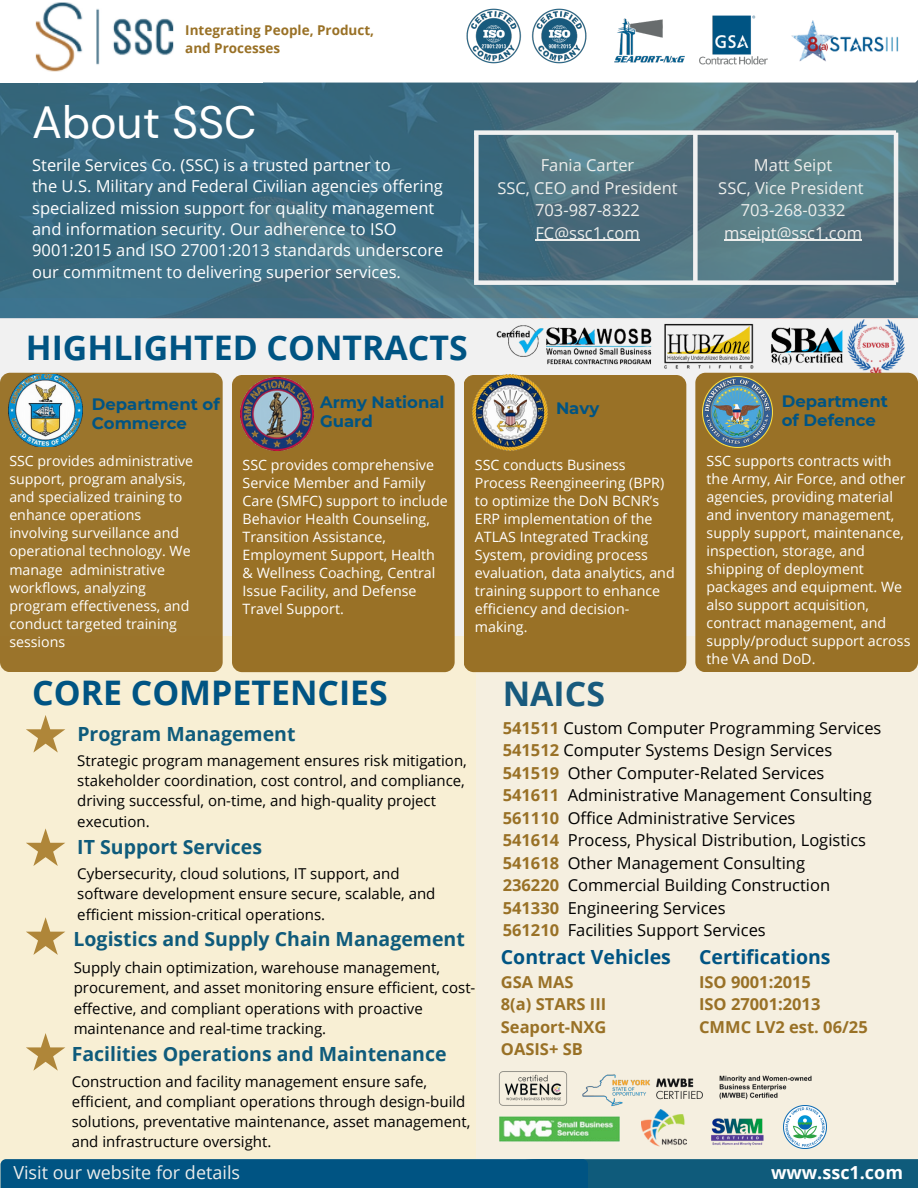
<style>
.page{position:relative;width:918px;height:1188px;background:#f8efd4}
.page>*{position:absolute;margin:0;border:0;box-sizing:border-box;transform-origin:0 0}
.t1{font:45px "DM Sans";color:#fff}
.t2{font:700 33.9px "Open Sans";color:#005483}
.t3{font:700 33.9px "Open Sans";color:#185a7d}
.t4{font:700 19.5px "Open Sans";color:#0f5b7b}
.t5{font:700 19.5px "Open Sans";color:#005483}
.t6{font:18px "Open Sans";color:#edeeec}
.t7{font:700 18px "Open Sans";color:#fff}
.t8{font:600 16.95px/20.1px "Montserrat";color:#fff}
.t9{font:16.5px/22.5px "Open Sans";color:#000}
.t10{font:16.5px/21.3px "Open Sans";color:#fff}
.t11{font:16.5px/22.5px "Open Sans";color:#edeeec;text-align:center}
.t12{font:700 16.5px/22.5px "Open Sans";color:#997126}
.t13{font:700 16.5px/19.2px "Montserrat";color:#005483}
.t14{font:15px/20.2px "Open Sans";color:#000}
.t15{font:14.25px/18px "Open Sans";color:#fff}
.t16{font:700 13.5px/18px "Open Sans";color:#997126}
.t17{font:11.25px/14.1px "Red Hat Display";color:#fff}
.s1{font-weight:700;color:#997126}
</style>
<div class="page">
<div style="left:0;top:298px;width:918px;height:338px;background:#f1f1f1"></div>
<div style="left:0;top:373px;width:223px;height:299px;background:#997126;border-radius:10px"></div>
<img style="left:0;top:83px;width:918px;height:236px">
<div style="left:0;top:0;width:918px;height:83px;background:#fff"></div>
<img style="left:35px;top:2px;width:139px;height:70px">
<div style="left:476px;top:624px;width:442px;height:559px;background:#f5efe0"></div>
<div style="left:461px;top:1159px;width:457px;height:29px;background:#0f5b7b"></div>
<div style="left:0;top:1159px;width:588px;height:29px;background:#005483"></div>
<img style="left:466px;top:8px;width:121px;height:56px">
<img style="left:614px;top:15px;width:154px;height:50px">
<img style="left:791px;top:20px;width:108px;height:42px">
<img style="left:9px;top:375px;width:74px;height:72px">
<hr style="left:724px;top:240px;width:138px;height:1px;background:#edeeec">
<div style="left:232px;top:375px;width:223px;height:297px;background:#997126;border-radius:10px"></div>
<div style="left:464px;top:375px;width:222px;height:297px;background:#997126;border-radius:10px"></div>
<div style="left:695px;top:373px;width:223px;height:299px;background:#997126"></div>
<div style="left:474px;top:130px;width:422px;height:5px;background:#f1f1f1"></div>
<div style="left:474px;top:280px;width:422px;height:5px;background:#f1f1f1"></div>
<img style="left:473px;top:375px;width:75px;height:75px">
<img style="left:240px;top:377px;width:73px;height:73px">
<img style="left:499px;top:1071px;width:68px;height:35px">
<img style="left:575px;top:1074px;width:189px;height:72px">
<img style="left:641px;top:1110px;width:45px;height:37px">
<img style="left:499px;top:1116px;width:121px;height:25px">
<img style="left:711px;top:1074px;width:101px;height:34px">
<img style="left:784px;top:1105px;width:42px;height:43px">
<svg style="left:26px;top:828px;width:39px;height:38px"></svg>
<svg style="left:26px;top:715px;width:39px;height:38px"></svg>
<svg style="left:26px;top:917px;width:39px;height:38px"></svg>
<svg style="left:26px;top:1033px;width:39px;height:38px"></svg>
<img style="left:702px;top:376px;width:71px;height:71px">
<img style="left:496px;top:325px;width:156px;height:40px">
<img style="left:664px;top:323px;width:101px;height:51px">
<img style="left:770px;top:311px;width:73px;height:74px">
<img style="left:848px;top:320px;width:56px;height:53px">
<hr style="left:535px;top:240px;width:105px;height:1px;background:#edeeec">
<div style="left:693px;top:133px;width:5px;height:150px;background:#f1f1f1"></div>
<div style="left:474px;top:133px;width:5px;height:150px;background:#f1f1f1"></div>
<hr style="left:894px;top:133px;width:4px;height:149px;background:#f1f1f1">
<p class="t16" style="left:185px;top:21px;width:190px">Integrating People, Product, and Processes</p>
<p class="t1" style="left:32px;top:93px;width:226px">About SSC</p>
<h5 class="t10" style="left:32px;top:154px;width:413px">Sterile Services Co. (SSC) is a trusted partner to<br>the U.S. Military and Federal Civilian agencies offering specialized mission support for quality management and information security. Our adherence to ISO 9001:2015 and ISO 27001:2013 standards underscore our commitment to delivering superior services.</h5>
<h2 class="t2" style="left:26px;top:324px;width:443px">HIGHLIGHTED CONTRACTS</h2>
<p class="t11" style="left:497px;top:154px;width:182px">Fania Carter<br>SSC, CEO and President<br>703-987-8322<br>FC@ssc1.com</p>
<p class="t11" style="left:718px;top:154px;width:147px">Matt Seipt<br>SSC, Vice President<br>703-268-0332</p>
<p class="t11" style="left:724px;top:221px;width:139px">mseipt@ssc1.com</p>
<p class="t13" style="left:320px;top:392px;width:126px">Army National<br>Guard</p>
<h5 class="t13" style="left:556px;top:399px;width:45px">Navy</h5>
<p class="t15" style="left:243px;top:455px;width:207px">SSC provides comprehensive<br>Service Member and Family<br>Care (SMFC) support to include<br>Behavior Health Counseling,<br>Transition Assistance,<br>Employment Support, Health &amp; Wellness Coaching, Central<br>Issue Facility, and Defense<br>Travel Support.</p>
<p class="t15" style="left:475px;top:455px;width:201px">SSC conducts Business<br>Process Reengineering (BPR) to optimize the DoN BCNR’s<br>ERP implementation of the<br>ATLAS Integrated Tracking<br>System, providing process evaluation, data analytics, and training support to enhance efficiency and decision&shy;making.</p>
<h5 class="t15" style="left:707px;top:451px;width:205px">SSC supports contracts with the Army, Air Force, and other agencies, providing material and inventory management, supply support, maintenance, inspection, storage, and shipping of deployment packages and equipment. We also support acquisition, contract management, and supply/product support across the VA and DoD.</h5>
<p class="t13" style="left:782px;top:392px;width:108px">Department of Defence</p>
<h1 class="t13" style="left:92px;top:395px;width:129px">Department of<br>Commerce</h1>
<p class="t15" style="left:9px;top:451px;width:185px">SSC provides administrative support, program analysis, and specialized training to enhance operations involving surveillance and operational technology. We manage administrative workflows, analyzing program effectiveness, and conduct targeted training sessions</p>
<p class="t2" style="left:32px;top:669px;width:357px">CORE COMPETENCIES</p>
<h3 class="t8" style="left:269px;top:473px;width:97px">Consulting<br>Expertise</h3>
<p class="t8" style="left:483px;top:479px;width:104px">Advanced<br>Technology</p>
<p class="t8" style="left:714px;top:484px;width:107px">Rapid Value<br>Creation</p>
<p class="t17" style="left:266px;top:525px;width:157px">We are committed to providing</p>
<p class="t17" style="left:266px;top:553px;width:152px">help create a better tomorrow for everyone.</p>
<p class="t17" style="left:711px;top:525px;width:157px">We are committed to providing innovative solutions that will</p>
<p class="t17" style="left:711px;top:568px;width:68px">for everyone.</p>
<p class="t17" style="left:499px;top:531px;width:157px">We are committed to providing innovative solutions that will help create a better tomorrow for everyone.</p>
<p class="t3" style="left:503px;top:669px;width:104px">NAICS</p>
<p class="t9" style="left:503px;top:716px;width:380px"><span class="s1">541511</span> Custom Computer Programming Services <span class="s1">541512</span> Computer Systems Design Services <span class="s1">541519</span> Other Computer-Related Services <span class="s1">541611</span> Administrative Management Consulting <span class="s1">561110</span> Office Administrative Services<br><span class="s1">541614</span> Process, Physical Distribution, Logistics <span class="s1">541618</span> Other Management Consulting<br><span class="s1">236220</span> Commercial Building Construction <span class="s1">541330</span> Engineering Services<br><span class="s1">561210</span></p>
<h6 class="t4" style="left:77px;top:720px;width:220px">Program Management</h6>
<h6 class="t14" style="left:77px;top:750px;width:391px">Strategic program management ensures risk mitigation, stakeholder coordination, cost control, and compliance, driving successful, on-time, and high-quality project execution.</h6>
<p class="t4" style="left:77px;top:833px;width:186px">IT Support Services</p>
<p class="t14" style="left:77px;top:863px;width:360px">Cybersecurity, cloud solutions, IT support, and software development ensure secure, scalable, and efficient mission-critical operations.</p>
<h5 class="t9" style="left:568px;top:919px;width:200px">Facilities Support Services</h5>
<p class="t5" style="left:501px;top:944px;width:172px">Contract Vehicles</p>
<p class="t12" style="left:501px;top:970px;width:107px">GSA MAS<br>8(a) STARS III<br>Seaport-NXG<br>OASIS+ SB</p>
<h6 class="t4" style="left:74px;top:925px;width:393px">Logistics and Supply Chain Management</h6>
<p class="t14" style="left:74px;top:957px;width:403px">Supply chain optimization, warehouse management, procurement, and asset monitoring ensure efficient, cost&shy;effective, and compliant operations with proactive maintenance and real-time tracking.</p>
<p class="t5" style="left:699px;top:944px;width:133px">Certifications</p>
<p class="t12" style="left:699px;top:970px;width:170px">ISO 9001:2015<br>ISO 27001:2013<br>CMMC LV2 est. 06/25</p>
<p class="t4" style="left:72px;top:1040px;width:376px">Facilities Operations and Maintenance</p>
<h5 class="t14" style="left:72px;top:1071px;width:400px">Construction and facility management ensure safe, efficient, and compliant operations through design-build solutions, preventative maintenance, asset management, and infrastructure oversight.</h5>
<p class="t6" style="left:13px;top:1160px;width:228px">Visit our website for details</p>
<p class="t7" style="left:771px;top:1159px;width:133px">www.ssc1.com</p>
</div>
